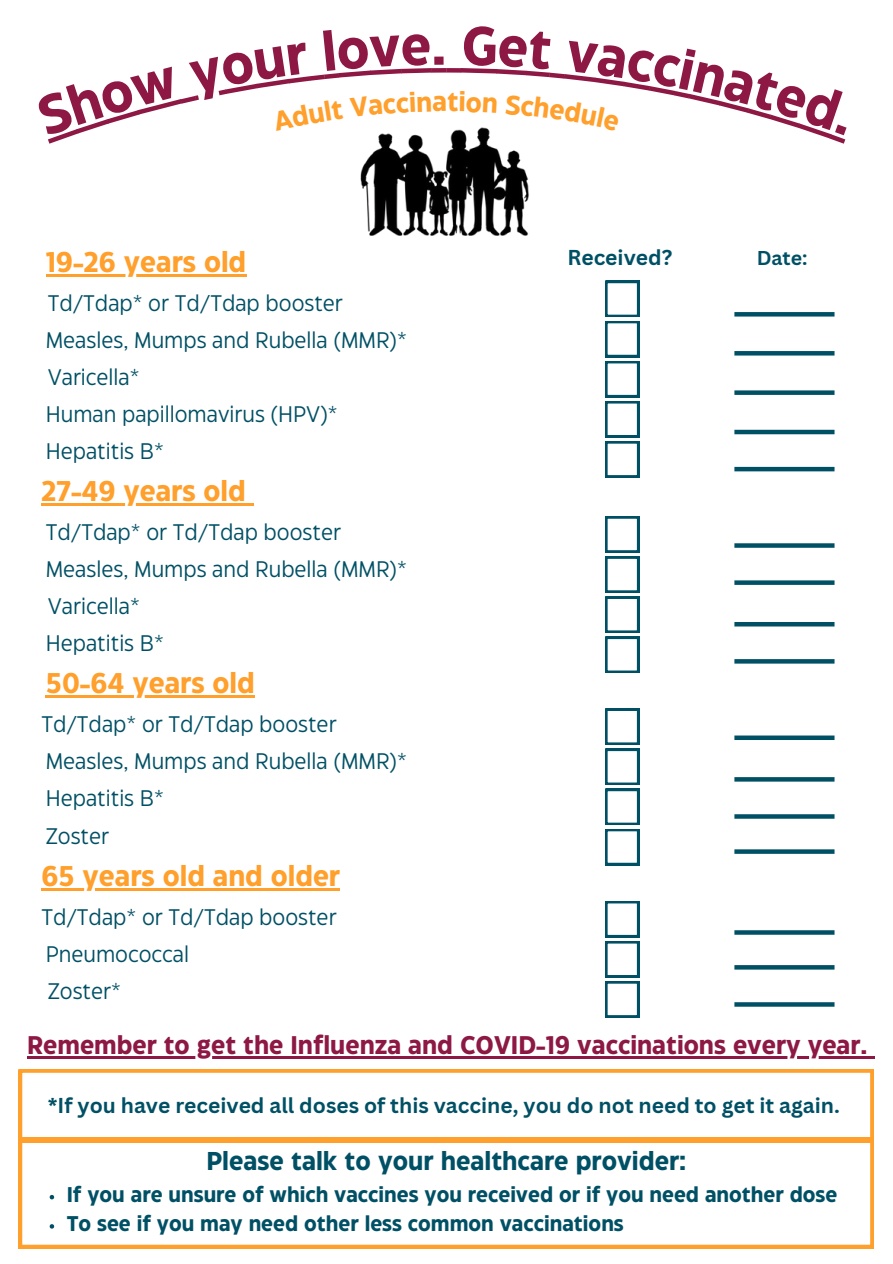
<style>
.page{position:relative;width:893px;height:1264px;background:#fff}
.page>*{position:absolute;margin:0;border:0;box-sizing:border-box;transform-origin:0 0}
.t1{font:700 54.6px "Eastman Grotesque";color:#8d1844}
.t2{font:700 28.5px "Eastman Grotesque";color:#ff9f2c}
.t3{font:700 27px "Eastman Grotesque";color:#ff9f2c}
.t4{font:700 25.8px "Eastman Grotesque";color:#005065}
.t5{font:700 25.5px "Eastman Grotesque";color:#8d1844}
.t6{font:22.5px/37px "Eastman Grotesque";color:#005065}
.t7{font:700 21.3px/29.2px "Eastman Grotesque";color:#005065}
.t8{font:700 21px "Canva Sans";color:#005065}
.t9{font:700 19.5px "Canva Sans";color:#005065}
</style>
<div class="page">
<svg style="left:19px;top:1142px;width:854px;height:105px"></svg>
<svg style="left:50px;top:1194px;width:4px;height:5px"></svg>
<svg style="left:50px;top:1224px;width:4px;height:4px"></svg>
<hr style="left:27px;top:1056px;width:840px;height:2px;background:#8d1844">
<svg style="left:867px;top:1056px;width:7px;height:2px"></svg>
<svg style="left:734px;top:312px;width:100px;height:4px"></svg>
<hr style="left:734px;top:351px;width:100px;height:4px;background:#005065">
<div style="left:734px;top:390px;width:100px;height:5px;background:#005065"></div>
<hr style="left:734px;top:430px;width:100px;height:4px;background:#005065">
<hr style="left:734px;top:467px;width:100px;height:4px;background:#005065">
<div style="left:734px;top:543px;width:100px;height:5px;background:#005065"></div>
<div style="left:734px;top:735px;width:100px;height:5px;background:#005065"></div>
<svg style="left:734px;top:777px;width:100px;height:4px"></svg>
<svg style="left:734px;top:814px;width:100px;height:4px"></svg>
<svg style="left:734px;top:849px;width:100px;height:4px"></svg>
<svg style="left:734px;top:930px;width:100px;height:4px"></svg>
<svg style="left:734px;top:965px;width:100px;height:4px"></svg>
<div style="left:734px;top:580px;width:100px;height:5px;background:#005065"></div>
<hr style="left:734px;top:622px;width:100px;height:4px;background:#005065">
<svg style="left:734px;top:659px;width:100px;height:4px"></svg>
<svg style="left:605px;top:281px;width:34px;height:196px"></svg>
<svg style="left:605px;top:708px;width:34px;height:157px"></svg>
<svg style="left:605px;top:901px;width:34px;height:116px"></svg>
<svg style="left:734px;top:1002px;width:100px;height:4px"></svg>
<svg style="left:605px;top:516px;width:34px;height:156px"></svg>
<hr style="left:46px;top:274px;width:200px;height:2px;background:#ff9f2c">
<hr style="left:41px;top:503px;width:205px;height:2px;background:#ff9f2c">
<svg style="left:246px;top:503px;width:8px;height:2px"></svg>
<hr style="left:46px;top:695px;width:209px;height:3px;background:#ff9f2c">
<hr style="left:41px;top:888px;width:299px;height:2px;background:#ff9f2c">
<img style="left:360px;top:129px;width:169px;height:107px">
<div style="left:446px;top:68px;width:15px;height:5px;background:#8d1844"></div>
<svg style="left:19px;top:1069px;width:854px;height:73px"></svg>
<svg style="left:48px;top:68px;width:397px;height:76px"></svg>
<svg style="left:460px;top:68px;width:386px;height:76px"></svg>
<h1 class="t1" style="left:431px;top:24px;width:17px">.</h1>
<p class="t3" style="left:447px;top:91px;width:13px">t</p>
<p class="t2" style="left:46px;top:250px;width:202px">19-26 years old</p>
<p class="t6" style="left:48px;top:286px;width:297px">Td/Tdap* or Td/Tdap booster</p>
<p class="t6" style="left:46px;top:323px;width:363px">Measles, Mumps and Rubella (MMR)*</p>
<p class="t6" style="left:48px;top:360px;width:93px">Varicella*</p>
<p class="t6" style="left:46px;top:397px;width:293px">Human papillomavirus (HPV)*<br>Hepatitis B*</p>
<p class="t2" style="left:41px;top:480px;width:206px">27-49 years old</p>
<p class="t6" style="left:46px;top:515px;width:297px">Td/Tdap* or Td/Tdap booster</p>
<p class="t6" style="left:46px;top:552px;width:363px">Measles, Mumps and Rubella (MMR)*<br>Varicella*<br>Hepatitis B*</p>
<p class="t2" style="left:46px;top:672px;width:210px">50-64 years old</p>
<p class="t6" style="left:41px;top:707px;width:367px">Td/Tdap* or Td/Tdap booster<br>Measles, Mumps and Rubella (MMR)*<br>Hepatitis B*</p>
<p class="t6" style="left:46px;top:818px;width:65px">Zoster</p>
<p class="t2" style="left:41px;top:864px;width:300px">65 years old and older</p>
<p class="t6" style="left:41px;top:899px;width:297px">Td/Tdap* or Td/Tdap booster</p>
<p class="t6" style="left:46px;top:936px;width:145px">Pneumococcal</p>
<p class="t6" style="left:48px;top:973px;width:75px">Zoster*</p>
<p class="t8" style="left:567px;top:242px;width:106px">Received?</p>
<p class="t9" style="left:756px;top:244px;width:52px">Date:</p>
<p class="t5" style="left:27px;top:1035px;width:841px">Remember to get the Influenza and COVID-19 vaccinations every year.</p>
<p class="t8" style="left:48px;top:1090px;width:793px">*If you have received all doses of this vaccine, you do not need to get it again.</p>
<p class="t4" style="left:206px;top:1151px;width:481px">Please talk to your healthcare provider:</p>
<p class="t7" style="left:67px;top:1180px;width:772px">If you are unsure of which vaccines you received or if you need another dose<br>To see if you may need other less common vaccinations</p>
</div>
